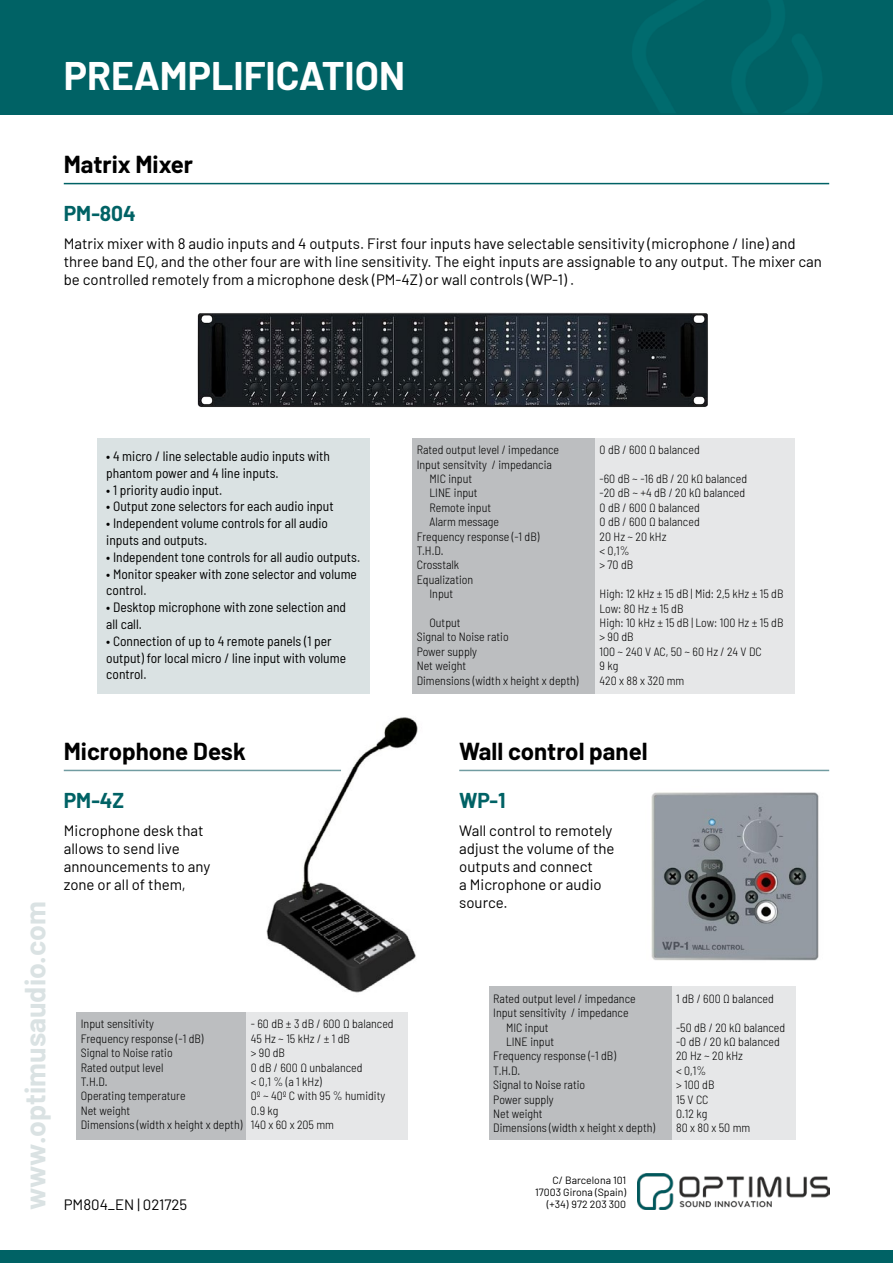
<style>
.page{position:relative;width:893px;height:1263px;background:#fff}
.page>*{position:absolute;margin:0;border:0;box-sizing:border-box;transform-origin:0 0}
.t1{font:700 39px "Barlow";color:#fff}
.t2{font:700 28.5px "Barlow";color:#dae2e3}
.t3{font:700 24px "Barlow";color:#000}
.t4{font:700 21px "Barlow";color:#006265}
.t5{font:15px/18px "Barlow";color:#000}
.t6{font:semi-condensed 13.5px/16.8px "Barlow";color:#000}
.t7{font:300 semi-condensed 12px/14.4px "Barlow";color:#000}
.t8{font:10.5px/12px "Barlow";color:#000;text-align:right}
</style>
<div class="page">
<div style="left:0;top:0;width:893px;height:115px;background:#006265"></div>
<img style="left:638px;top:1174px;width:191px;height:35px">
<div style="left:0;top:1250px;width:893px;height:13px;background:#006265"></div>
<hr style="left:64px;top:183px;width:765px;height:1px;background:#006265">
<img style="left:197px;top:312px;width:511px;height:96px">
<div style="left:98px;top:438px;width:272px;height:255px;background:#dae2e3"></div>
<div style="left:412px;top:438px;width:183px;height:255px;background:#bcbec0"></div>
<div style="left:595px;top:438px;width:200px;height:255px;background:#e6e7e8"></div>
<hr style="left:459px;top:770px;width:370px;height:1px;background:#719ca1">
<img style="left:259px;top:717px;width:159px;height:276px">
<img style="left:651px;top:792px;width:168px;height:169px">
<div style="left:77px;top:1012px;width:170px;height:128px;background:#bcbec0"></div>
<div style="left:247px;top:1012px;width:161px;height:128px;background:#e6e7e8"></div>
<div style="left:489px;top:986px;width:183px;height:154px;background:#bcbec0"></div>
<div style="left:672px;top:986px;width:123px;height:154px;background:#e6e7e8"></div>
<hr style="left:64px;top:770px;width:277px;height:1px;background:#719ca1">
<h1 class="t1" style="left:64px;top:47px;width:343px">PREAMPLIFICATION</h1>
<h3 class="t3" style="left:64px;top:146px;width:131px">Matrix Mixer</h3>
<h3 class="t4" style="left:64px;top:198px;width:74px">PM-804</h3>
<p class="t5" style="left:64px;top:233px;width:760px">Matrix mixer with 8 audio inputs and 4 outputs. First four inputs have selectable sensitivity (microphone / line) and three band EQ, and the other four are with line sensitivity. The eight inputs are assignable to any output. The mixer can be controlled remotely from a microphone desk (PM-4Z) or wall controls (WP-1) .</p>
<p class="t6" style="left:106px;top:447px;width:225px">• 4 micro / line selectable audio inputs with phantom power and 4 line inputs.</p>
<p class="t6" style="left:106px;top:480px;width:118px">• 1 priority audio input.</p>
<p class="t6" style="left:106px;top:497px;width:229px">• Output zone selectors for each audio input</p>
<p class="t6" style="left:106px;top:514px;width:223px">• Independent volume controls for all audio inputs and outputs.</p>
<p class="t6" style="left:106px;top:548px;width:255px">• Independent tone controls for all audio outputs.</p>
<p class="t6" style="left:106px;top:564px;width:252px">• Monitor speaker with zone selector and volume control.</p>
<p class="t6" style="left:106px;top:598px;width:241px">• Desktop microphone with zone selection and all call.</p>
<p class="t6" style="left:106px;top:632px;width:241px">• Connection of up to 4 remote panels (1 per output) for local micro / line input with volume control.</p>
<p class="t7" style="left:417px;top:442px;width:144px">Rated output level / impedance</p>
<p class="t7" style="left:417px;top:456px;width:137px">Input sensitvity / impedancia</p>
<p class="t7" style="left:429px;top:471px;width:44px">MIC input</p>
<p class="t7" style="left:429px;top:485px;width:50px">LINE input</p>
<p class="t7" style="left:429px;top:499px;width:63px">Remote input</p>
<p class="t7" style="left:429px;top:514px;width:71px">Alarm message</p>
<p class="t7" style="left:417px;top:528px;width:124px">Frequency response (-1 dB)</p>
<p class="t7" style="left:417px;top:543px;width:28px">T.H.D.</p>
<p class="t7" style="left:417px;top:557px;width:44px">Crosstalk</p>
<p class="t7" style="left:417px;top:571px;width:58px">Equalization</p>
<p class="t7" style="left:429px;top:586px;width:25px">Input</p>
<p class="t7" style="left:417px;top:615px;width:163px;text-indent:13px">Output<br>Signal to Noise ratio<br>Power supply<br>Net weight<br>Dimensions (width x height x depth)</p>
<p class="t7" style="left:600px;top:442px;width:102px">0 dB / 600 Ω balanced</p>
<p class="t7" style="left:600px;top:471px;width:149px">-60 dB ~ -16 dB / 20 kΩ balanced -20 dB ~ +4 dB / 20 kΩ balanced<br>0 dB / 600 Ω balanced<br>0 dB / 600 Ω balanced<br>20 Hz ~ 20 kHz<br>&lt; 0,1%<br>&gt; 70 dB</p>
<p class="t7" style="left:600px;top:586px;width:185px">High: 12 kHz ± 15 dB | Mid: 2,5 kHz ± 15 dB<br>Low: 80 Hz ± 15 dB<br>High: 10 kHz ± 15 dB | Low: 100 Hz ± 15 dB &gt; 90 dB<br>100 ~ 240 V AC, 50 ~ 60 Hz / 24 V DC<br>9 kg<br>420 x 88 x 320 mm</p>
<h2 class="t2" style="left:14px;top:1210px;width:310px;rotate:-90deg">www.optimusaudio.com</h2>
<h3 class="t3" style="left:64px;top:733px;width:184px">Microphone Desk</h3>
<h3 class="t4" style="left:64px;top:785px;width:62px">PM-4Z</h3>
<p class="t5" style="left:64px;top:820px;width:148px">Microphone desk that allows to send live announcements to any zone or all of them,</p>
<p class="t7" style="left:81px;top:1016px;width:163px">Input sensitivity<br>Frequency response (-1 dB)<br>Signal to Noise ratio<br>Rated output level<br>T.H.D.<br>Operating temperature<br>Net weight<br>Dimensions (width x height x depth)</p>
<p class="t7" style="left:251px;top:1016px;width:144px">- 60 dB ± 3 dB / 600 Ω balanced<br>45 Hz ~ 15 kHz / ± 1 dB<br>&gt; 90 dB<br>0 dB / 600 Ω unbalanced<br>&lt; 0,1 % (a 1 kHz)<br>0º ~ 40º C with 95 % humidity<br>0.9 kg<br>140 x 60 x 205 mm</p>
<h3 class="t3" style="left:459px;top:733px;width:190px">Wall control panel</h3>
<h3 class="t4" style="left:459px;top:785px;width:48px">WP-1</h3>
<p class="t5" style="left:459px;top:820px;width:157px">Wall control to remotely adjust the volume of the outputs and connect<br>a Microphone or audio source.</p>
<p class="t7" style="left:493px;top:990px;width:144px">Rated output level / impedance</p>
<p class="t7" style="left:493px;top:1005px;width:137px">Input sensitivity / impedance</p>
<p class="t7" style="left:506px;top:1019px;width:44px">MIC input</p>
<p class="t7" style="left:506px;top:1034px;width:50px">LINE input</p>
<p class="t7" style="left:493px;top:1048px;width:124px">Frequency response (-1 dB)</p>
<p class="t7" style="left:493px;top:1062px;width:28px">T.H.D.</p>
<p class="t7" style="left:493px;top:1077px;width:93px">Signal to Noise ratio</p>
<p class="t7" style="left:493px;top:1091px;width:62px">Power supply</p>
<p class="t7" style="left:493px;top:1106px;width:51px">Net weight</p>
<p class="t7" style="left:493px;top:1120px;width:163px">Dimensions (width x height x depth)</p>
<p class="t8" style="left:535px;top:1173px;width:92px">C/ Barcelona 101<br>17003 Girona (Spain)</p>
<p class="t5" style="left:64px;top:1194px;width:125px">PM804_EN | 021725</p>
<p class="t8" style="left:547px;top:1197px;width:81px">(+34) 972 203 300</p>
<p class="t7" style="left:676px;top:990px;width:99px">1 dB / 600 Ω balanced</p>
<p class="t7" style="left:676px;top:1019px;width:111px">-50 dB / 20 kΩ balanced -0 dB / 20 kΩ balanced<br>20 Hz ~ 20 kHz<br>&lt; 0,1%<br>&gt; 100 dB<br>15 V CC<br>0.12 kg<br>80 x 80 x 50 mm</p>
</div>
